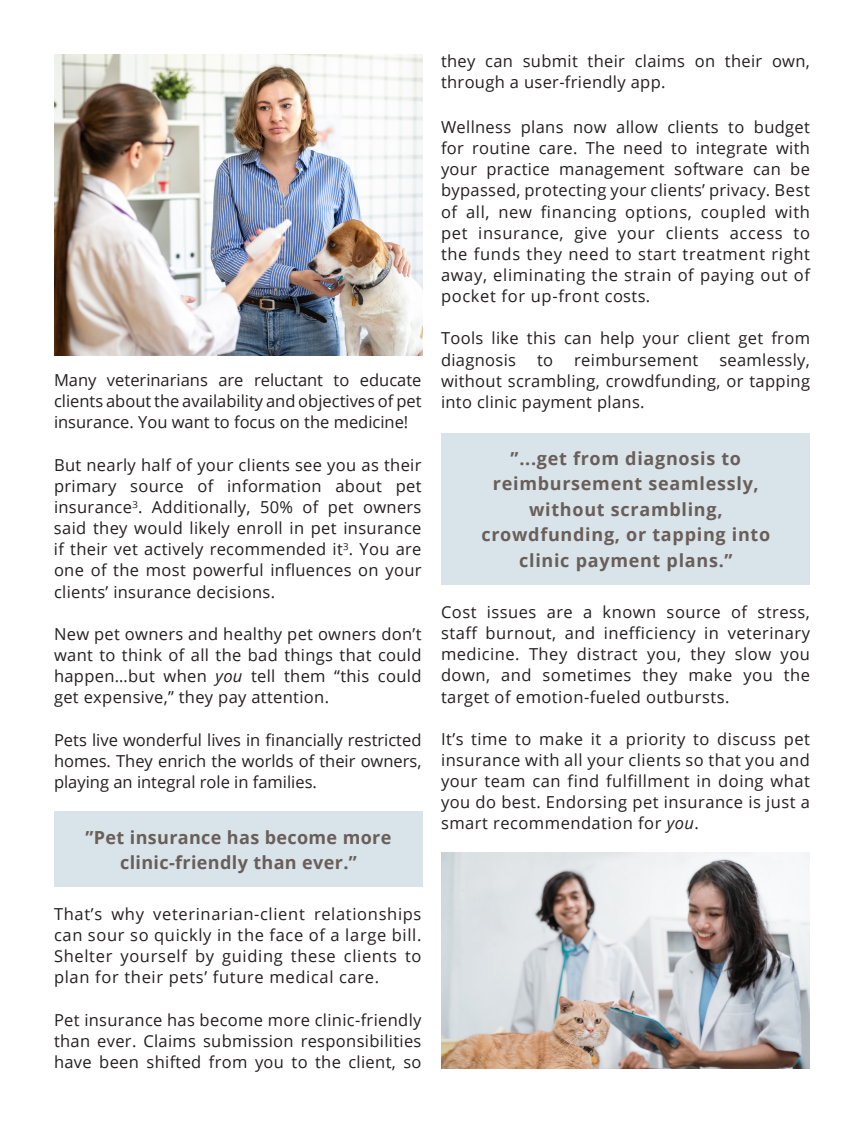
<style>
.page{position:relative;width:864px;height:1134px;background:#fff}
.page>*{position:absolute;margin:0;border:0;box-sizing:border-box;transform-origin:0 0}
.t1{font:700 18px/25.5px "Open Sans";letter-spacing:.04em;color:#695e58;text-align:center}
.t2{font:700 18px/25.5px "Open Sans";letter-spacing:.02em;color:#695e58;text-align:center}
.t3{font:16.5px/21.1px "Open Sans";letter-spacing:.02em;color:#231f20;text-align:justify}
.s1{font-style:italic}
</style>
<div class="page">
<img style="left:54px;top:54px;width:369px;height:301px">
<div style="left:54px;top:812px;width:369px;height:75px;background:#d8e3ea"></div>
<div style="left:442px;top:433px;width:368px;height:152px;background:#d8e3ea"></div>
<img style="left:441px;top:853px;width:369px;height:215px">
<p class="t3" style="left:54px;top:369px;width:369px">Many veterinarians are reluctant to educate clients about the availability and objectives of pet insurance. You want to focus on the medicine!</p>
<p class="t3" style="left:54px;top:454px;width:369px">But nearly half of your clients see you as their primary source of information about pet insurance<sup>3</sup>. Additionally, 50% of pet owners said they would likely enroll in pet insurance if their vet actively recommended it<sup>3</sup>. You are one of the most powerful influences on your clients’ insurance decisions.</p>
<p class="t3" style="left:54px;top:623px;width:369px">New pet owners and healthy pet owners don’t want to think of all the bad things that could happen…but when <span class="s1">you</span> tell them “this could get expensive,” they pay attention.</p>
<p class="t3" style="left:54px;top:729px;width:369px">Pets live wonderful lives in financially restricted homes. They enrich the worlds of their owners, playing an integral role in families.</p>
<p class="t2" style="left:86px;top:824px;width:307px">”Pet insurance has become more clinic-friendly than ever.”</p>
<p class="t3" style="left:54px;top:903px;width:369px">That’s why veterinarian-client relationships can sour so quickly in the face of a large bill.<br>Shelter yourself by guiding these clients to plan for their pets’ future medical care.</p>
<p class="t3" style="left:54px;top:1009px;width:369px">Pet insurance has become more clinic-friendly than ever. Claims submission responsibilities have been shifted from you to the client, so</p>
<p class="t3" style="left:441px;top:50px;width:370px">they can submit their claims on their own, through a user-friendly app.</p>
<p class="t3" style="left:441px;top:116px;width:371px">Wellness plans now allow clients to budget for routine care. The need to integrate with your practice management software can be bypassed, protecting your clients’ privacy. Best of all, new financing options, coupled with pet insurance, give your clients access to the funds they need to start treatment right away, eliminating the strain of paying out of pocket for up-front costs.</p>
<p class="t3" style="left:441px;top:327px;width:371px">Tools like this can help your client get from diagnosis</p>
<p class="t3" style="left:441px;top:349px;width:371px;text-indent:278px">seamlessly, without scrambling, crowdfunding, or tapping into clinic payment plans.</p>
<p class="t3" style="left:537px;top:349px;width:18px">to</p>
<p class="t3" style="left:574px;top:349px;width:126px">reimbursement</p>
<p class="t1" style="left:481px;top:445px;width:290px">”...get from diagnosis to reimbursement seamlessly, without scrambling, crowdfunding, or tapping into clinic payment plans.”</p>
<p class="t3" style="left:441px;top:601px;width:371px">Cost issues are a known source of stress, staff burnout, and inefficiency in veterinary medicine. They distract you, they slow you down, and sometimes they make you the target of emotion-fueled outbursts.</p>
<p class="t3" style="left:441px;top:728px;width:371px">It’s time to make it a priority to discuss pet insurance with all your clients so that you and your team can find fulfillment in doing what you do best. Endorsing pet insurance is just a smart recommendation for <span class="s1">you</span>.</p>
</div>
